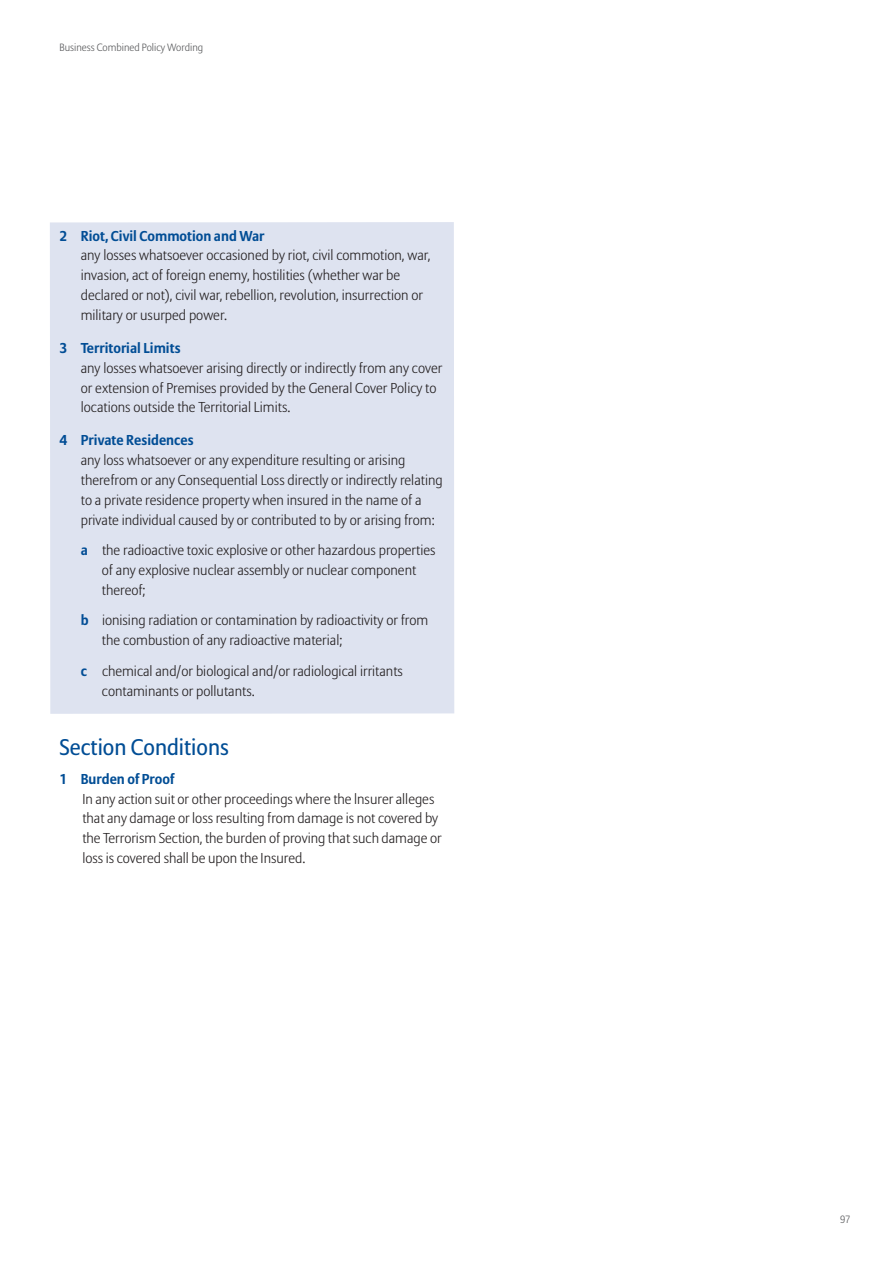
<style>
.page{position:relative;width:893px;height:1263px;background:#fff}
.page>*{position:absolute;margin:0;border:0;box-sizing:border-box;transform-origin:0 0}
.t1{font:22.5px "Allianz Sans";color:#014d95}
.t2{font:300 14.25px/20px "Allianz Sans";color:#231f20}
.t3{font:700 14.25px "Allianz Sans";color:#014d95}
.t4{font:300 10.5px "Allianz Sans";color:#57585a}
.s1{font-weight:700;color:#014d95}
</style>
<div class="page">
<div style="left:50px;top:222px;width:404px;height:492px;background:#dee3f0"></div>
<p class="t4" style="left:60px;top:43px;width:145px">Business Combined Policy Wording</p>
<p class="t3" style="left:60px;top:230px;width:206px">2 Riot, Civil Commotion and War</p>
<p class="t2" style="left:81px;top:247px;width:351px">any losses whatsoever occasioned by riot, civil commotion, war, invasion, act of foreign enemy, hostilities (whether war be declared or not), civil war, rebellion, revolution, insurrection or military or usurped power.</p>
<p class="t3" style="left:60px;top:342px;width:122px">3 Territorial Limits</p>
<p class="t2" style="left:81px;top:359px;width:363px">any losses whatsoever arising directly or indirectly from any cover or extension of Premises provided by the General Cover Policy to locations outside the Territorial Limits.</p>
<p class="t3" style="left:60px;top:434px;width:136px">4 Private Residences</p>
<p class="t2" style="left:81px;top:451px;width:363px">any loss whatsoever or any expenditure resulting or arising therefrom or any Consequential Loss directly or indirectly relating to a private residence property when insured in the name of a private individual caused by or contributed to by or arising from:</p>
<p class="t2" style="left:102px;top:541px;width:335px;text-indent:-21px"><span class="s1">a</span> the radioactive toxic explosive or other hazardous properties of any explosive nuclear assembly or nuclear component thereof;</p>
<p class="t2" style="left:102px;top:611px;width:328px;text-indent:-21px"><span class="s1">b</span> ionising radiation or contamination by radioactivity or from the combustion of any radioactive material;</p>
<p class="t2" style="left:102px;top:662px;width:303px;text-indent:-21px"><span class="s1">c</span> chemical and/or biological and/or radiological irritants contaminants or pollutants.</p>
<h1 class="t1" style="left:60px;top:738px;width:171px">Section Conditions</h1>
<p class="t3" style="left:60px;top:773px;width:116px">1 Burden of Proof</p>
<p class="t2" style="left:82px;top:790px;width:361px">In any action suit or other proceedings where the lnsurer alleges that any damage or loss resulting from damage is not covered by the Terrorism Section, the burden of proving that such damage or loss is covered shall be upon the Insured.</p>
<p class="t4" style="left:840px;top:1215px;width:12px">97</p>
</div>
